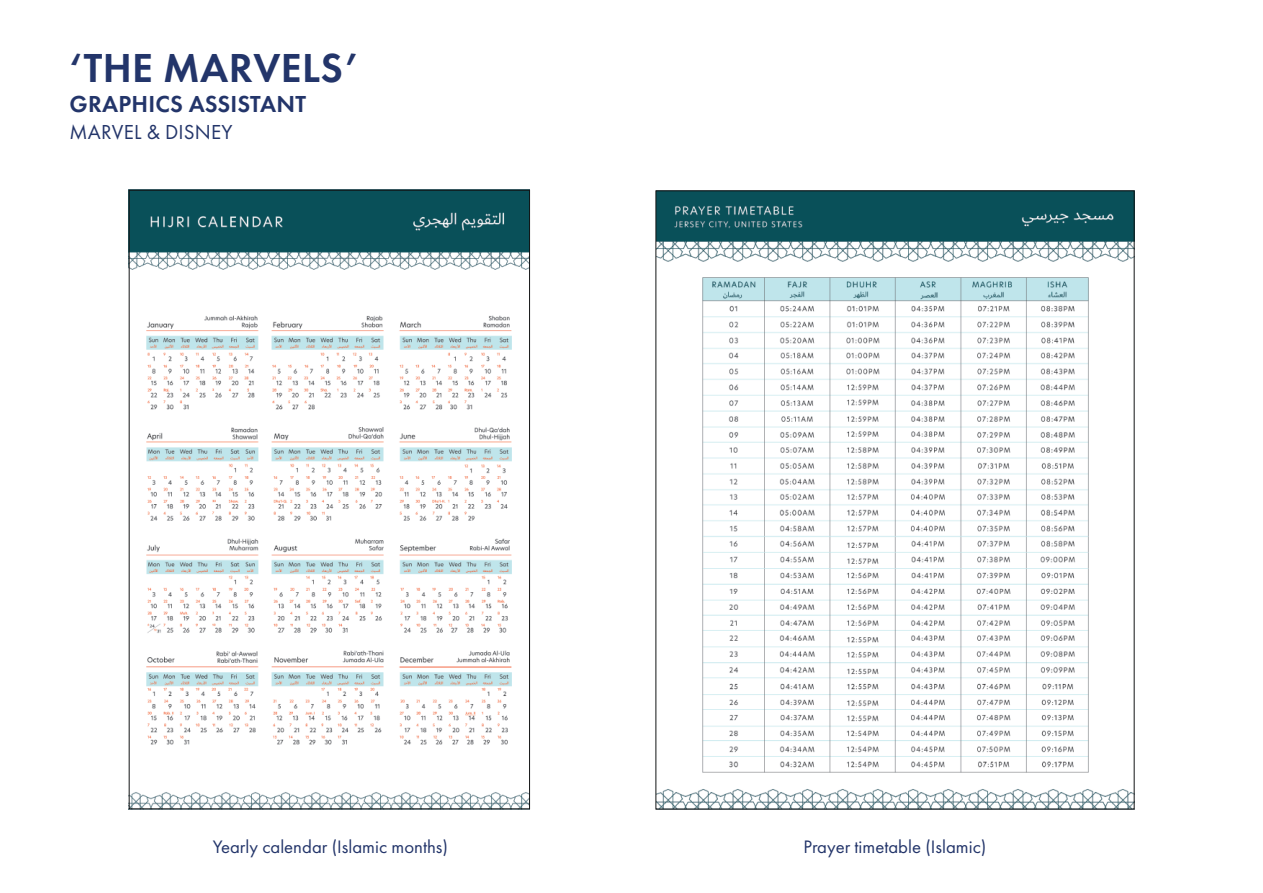
<style>
.page{position:relative;width:1263px;height:893px;background:#fff}
.page>*{position:absolute;margin:0;border:0;box-sizing:border-box;transform-origin:0 0}
.t1{font:600 42px "Futura PT";letter-spacing:.01em;color:#23356a}
.t2{font:600 24px "Futura PT";letter-spacing:.01em;color:#23356a}
.t3{font:21px "Futura PT";letter-spacing:.01em;color:#23356a}
.t4{font:18.75px "Futura PT";color:#23356a}
</style>
<div class="page">
<img style="left:128px;top:190px;width:401px;height:620px">
<img style="left:656px;top:190px;width:478px;height:620px">
<h1 class="t1" style="left:69px;top:41px;width:290px">‘THE MARVELS’</h1>
<p class="t2" style="left:70px;top:89px;width:238px">GRAPHICS ASSISTANT</p>
<p class="t3" style="left:70px;top:119px;width:165px">MARVEL &amp; DISNEY</p>
<p class="t4" style="left:213px;top:835px;width:237px">Yearly calendar (Islamic months)</p>
<p class="t4" style="left:803px;top:835px;width:184px">Prayer timetable (Islamic)</p>
</div>
